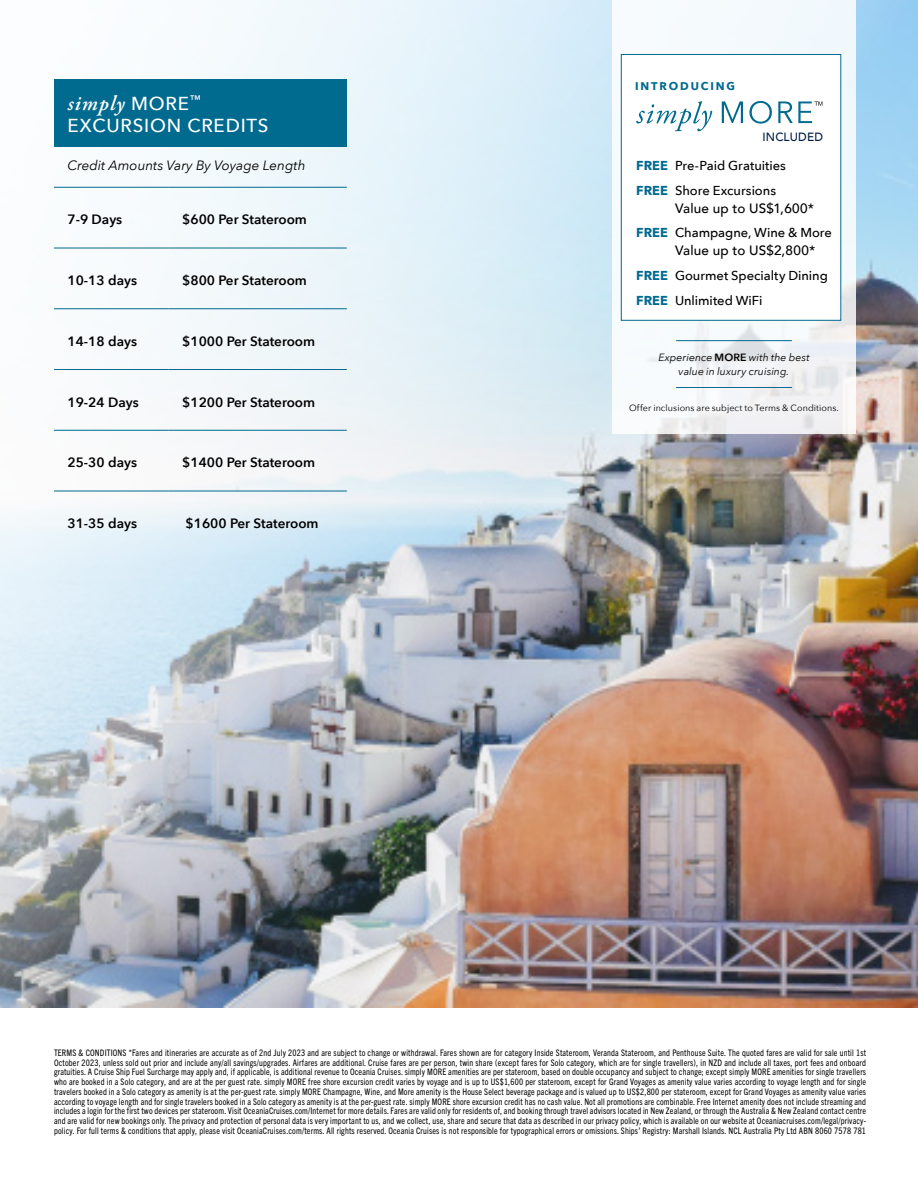
<style>
.page{position:relative;width:918px;height:1188px;background:#fff}
.page>*{position:absolute;margin:0;border:0;box-sizing:border-box;transform-origin:0 0}
.t1{font:italic 600 21px "Adobe Garamond Pro";letter-spacing:.05em;color:#fff}
.t2{font:500 18.75px "Avenir Next";letter-spacing:.04em;color:#fff}
.t3{font:600 13.5px "Avenir Next";color:#000}
.t4{font:500 13.5px "Avenir";letter-spacing:.015em;color:#000}
.t5{font:italic 13.5px "Avenir Next";color:#000}
.t6{font:500 12.9px/24.8px "Avenir Next";color:#000}
.t7{font:500 12px "Avenir";letter-spacing:.015em;color:#001e45}
.t8{font:700 11.1px "Avenir Next";letter-spacing:.165em;color:#006a8f}
.t9{font:italic 10.5px/13.5px "Avenir Next";letter-spacing:.005em;color:#000;text-align:center}
.t10{font:condensed 9px/9.8px "Trade Gothic Next LT Pro";letter-spacing:.02em;color:#000;text-align:justify;scale:.96 1}
.t11{font:9px "Avenir Next";letter-spacing:.01em;color:#000}
.s1{font-family:"Avenir Next";font-weight:500;font-style:normal;font-size:18.75px}
.s2{font-weight:700;color:#006a8f}
.s3{font-weight:600;font-style:normal}
</style>
<div class="page">
<img style="left:0;top:0;width:918px;height:1007px">
<svg style="left:612px;top:0;width:244px;height:433px;fill:#f3f9fc"></svg>
<hr style="left:676px;top:387px;width:116px;height:1px;background:#00698f">
<hr style="left:676px;top:340px;width:116px;height:1px;background:#00698f">
<div style="left:621px;top:54px;width:220px;height:266px;background:#fff"></div>
<div style="left:621px;top:54px;width:220px;height:267px;border:1px solid #00698f"></div>
<svg style="left:636px;top:101px;width:76px;height:30px"></svg>
<svg style="left:722px;top:101px;width:21px;height:22px"></svg>
<svg style="left:749px;top:101px;width:23px;height:23px"></svg>
<svg style="left:778px;top:101px;width:44px;height:22px"></svg>
<div style="left:54px;top:79px;width:293px;height:68px;background:#006a8f"></div>
<hr style="left:54px;top:187px;width:115px;height:1px;background:#006a8f">
<hr style="left:169px;top:187px;width:178px;height:1px;background:#006a8f">
<hr style="left:54px;top:248px;width:115px;height:1px;background:#006a8f">
<hr style="left:169px;top:248px;width:178px;height:1px;background:#006a8f">
<hr style="left:54px;top:308px;width:115px;height:1px;background:#006a8f">
<hr style="left:169px;top:308px;width:178px;height:1px;background:#006a8f">
<hr style="left:54px;top:369px;width:115px;height:1px;background:#006a8f">
<hr style="left:169px;top:369px;width:178px;height:1px;background:#006a8f">
<hr style="left:54px;top:430px;width:115px;height:1px;background:#006a8f">
<hr style="left:169px;top:430px;width:178px;height:1px;background:#006a8f">
<hr style="left:54px;top:491px;width:115px;height:1px;background:#006a8f">
<hr style="left:169px;top:491px;width:178px;height:1px;background:#006a8f">
<h1 class="t1" style="left:68px;top:91px;width:135px">simply <span class="s1">MORE</span><sup>™</sup></h1>
<h2 class="t2" style="left:68px;top:110px;width:203px">EXCURSION CREDITS</h2>
<h3 class="t5" style="left:68px;top:154px;width:239px">Credit Amounts Vary By Voyage Length</h3>
<h3 class="t3" style="left:68px;top:208px;width:56px">7-9 Days</h3>
<h3 class="t3" style="left:182px;top:208px;width:126px">$600 Per Stateroom</h3>
<h3 class="t3" style="left:68px;top:269px;width:71px">10-13 days</h3>
<h3 class="t3" style="left:182px;top:269px;width:126px">$800 Per Stateroom</h3>
<h3 class="t3" style="left:68px;top:330px;width:71px">14-18 days</h3>
<h3 class="t3" style="left:182px;top:330px;width:134px">$1000 Per Stateroom</h3>
<h3 class="t3" style="left:68px;top:390px;width:73px">19-24 Days</h3>
<h3 class="t3" style="left:182px;top:390px;width:134px">$1200 Per Stateroom</h3>
<h3 class="t3" style="left:68px;top:451px;width:71px">25-30 days</h3>
<h3 class="t3" style="left:182px;top:451px;width:134px">$1400 Per Stateroom</h3>
<h3 class="t3" style="left:68px;top:512px;width:71px">31-35 days</h3>
<h3 class="t3" style="left:186px;top:512px;width:134px">$1600 Per Stateroom</h3>
<p class="t8" style="left:635px;top:76px;width:101px">INTRODUCING</p>
<h3 class="t7" style="left:762px;top:127px;width:62px">INCLUDED</h3>
<h3 class="t6" style="left:636px;top:153px;width:151px"><span class="s2">FREE</span> Pre-Paid Gratuities<br><span class="s2">FREE</span> Shore Excursions</h3>
<h3 class="t4" style="left:675px;top:196px;width:141px">Value up to US$1,600*</h3>
<h3 class="t6" style="left:636px;top:220px;width:197px"><span class="s2">FREE</span> Champagne, Wine &amp; More</h3>
<h3 class="t4" style="left:675px;top:239px;width:142px">Value up to US$2,800*</h3>
<h3 class="t6" style="left:636px;top:263px;width:193px"><span class="s2">FREE</span> Gourmet Specialty Dining<br><span class="s2">FREE</span> Unlimited WiFi</h3>
<p class="t9" style="left:658px;top:350px;width:153px">Experience <span class="s3">MORE</span> with the best value in luxury cruising.</p>
<p class="t11" style="left:629px;top:400px;width:211px">Offer inclusions are subject to Terms &amp; Conditions.</p>
<p class="t10" style="left:54px;top:1047px;width:848px">TERMS &amp; CONDITIONS *Fares and itineraries are accurate as of 2nd July 2023 and are subject to change or withdrawal. Fares shown are for category Inside Stateroom, Veranda Stateroom, and Penthouse Suite. The quoted fares are valid for sale until 1st October 2023, unless sold out prior and include any/all savings/upgrades. Airfares are additional. Cruise fares are per person, twin share (except fares for Solo category, which are for single travellers), in NZD and include all taxes, port fees and onboard gratuities. A Cruise Ship Fuel Surcharge may apply and, if applicable, is additional revenue to Oceania Cruises. simply MORE amenities are per stateroom, based on double occupancy and subject to change; except simply MORE amenities for single travellers who are booked in a Solo category, and are at the per guest rate. simply MORE free shore excursion credit varies by voyage and is up to US$1,600 per stateroom, except for Grand Voyages as amenity value varies according to voyage length and for single travelers booked in a Solo category as amenity is at the per-guest rate. simply MORE Champagne, Wine, and More amenity is the House Select beverage package and is valued up to US$2,800 per stateroom, except for Grand Voyages as amenity value varies according to voyage length and for single travelers booked in a Solo category as amenity is at the per-guest rate. simply MORE shore excursion credit has no cash value. Not all promotions are combinable. Free Internet amenity does not include streaming and includes a login for the first two devices per stateroom. Visit OceaniaCruises.com/Internet for more details. Fares are valid only for residents of, and booking through travel advisors located in New Zealand, or through the Australia &amp; New Zealand contact centre and are valid for new bookings only. The privacy and protection of personal data is very important to us, and we collect, use, share and secure that data as described in our privacy policy, which is available on our website at Oceaniacruises.com/legal/privacy&shy;policy. For full terms &amp; conditions that apply, please visit OceaniaCruises.com/terms. All rights reserved. Oceania Cruises is not responsible for typographical errors or omissions. Ships’ Registry: Marshall Islands. NCL Australia Pty Ltd ABN 8060 7578 781</p>
</div>
